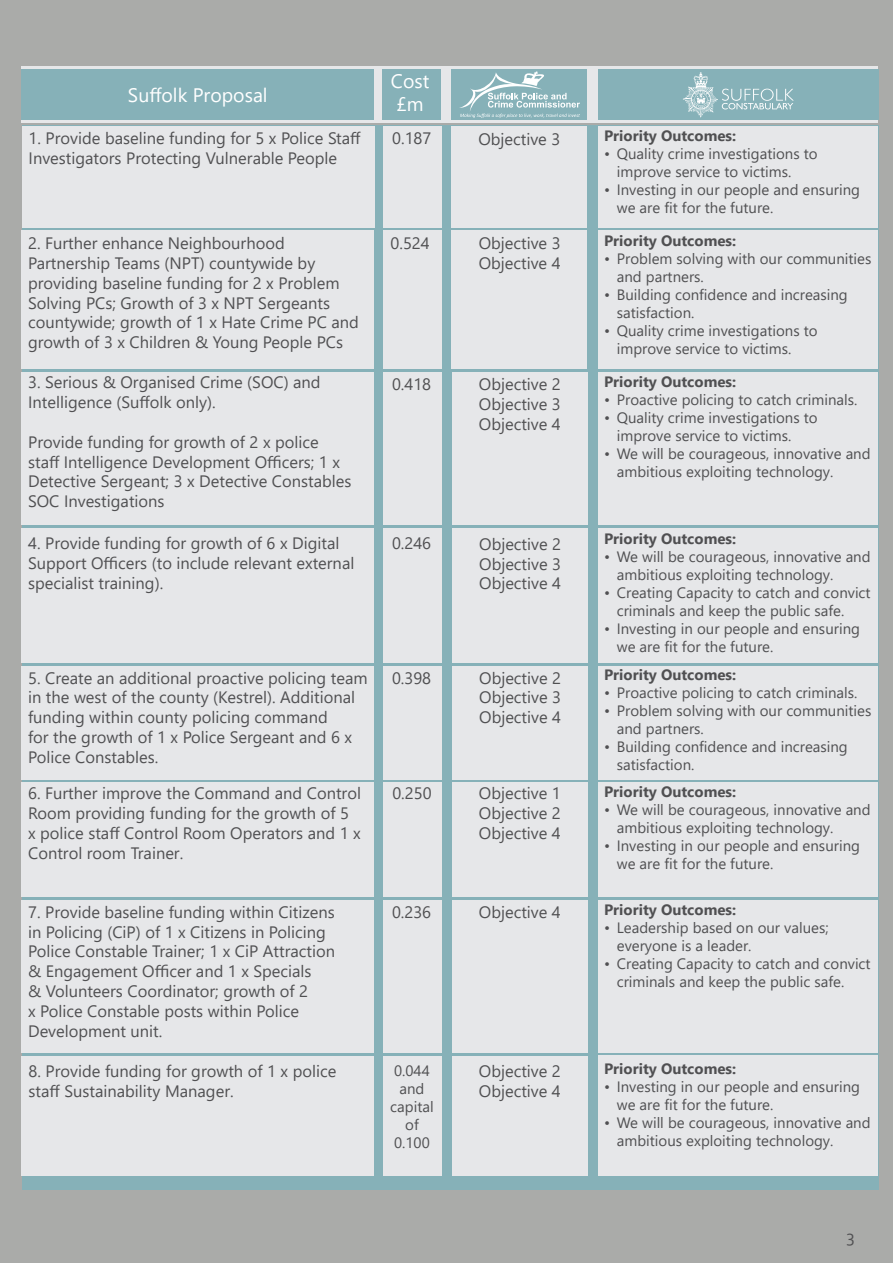
<style>
.page{position:relative;width:893px;height:1263px;background:#aaaba9}
.page>*{position:absolute;margin:0;border:0;box-sizing:border-box;transform-origin:0 0}
.t1{font:19.5px "Segoe UI";color:#fff}
.t2{font:18px "Corbel";color:#505052}
.t3{font:16.5px/19.8px "Segoe UI";color:#505052}
.t4{font:15px/18px "Segoe UI";color:#505052}
.t5{font:700 15px "Segoe UI";color:#505052}
</style>
<div class="page">
<div style="left:22px;top:125px;width:856px;height:1064px;background:#86b1b8"></div>
<svg style="left:22px;top:67px;width:856px;height:56px;background:#dae0e2"></svg>
<div style="left:22px;top:70px;width:352px;height:50px;background:#86b1b8"></div>
<div style="left:383px;top:69px;width:58px;height:51px;background:#86b1b8"></div>
<div style="left:451px;top:70px;width:136px;height:50px;background:#86b1b8"></div>
<div style="left:598px;top:70px;width:280px;height:50px;background:#86b1b8"></div>
<div style="left:22px;top:126px;width:352px;height:102px;background:#e6e7e9"></div>
<div style="left:383px;top:126px;width:58px;height:102px;background:#e6e7e9"></div>
<div style="left:452px;top:126px;width:135px;height:102px;background:#e6e7e9"></div>
<div style="left:598px;top:126px;width:280px;height:102px;background:#e6e7e9"></div>
<div style="left:22px;top:231px;width:352px;height:138px;background:#e6e7e9"></div>
<div style="left:383px;top:231px;width:58px;height:138px;background:#e6e7e9"></div>
<div style="left:22px;top:372px;width:352px;height:153px;background:#e6e7e9"></div>
<div style="left:22px;top:528px;width:352px;height:135px;background:#e6e7e9"></div>
<div style="left:383px;top:372px;width:58px;height:153px;background:#e6e7e9"></div>
<div style="left:383px;top:528px;width:58px;height:135px;background:#e6e7e9"></div>
<div style="left:383px;top:666px;width:58px;height:113px;background:#e6e7e9"></div>
<div style="left:383px;top:782px;width:58px;height:115px;background:#e6e7e9"></div>
<div style="left:383px;top:900px;width:58px;height:153px;background:#e6e7e9"></div>
<div style="left:383px;top:1056px;width:58px;height:120px;background:#e6e7e9"></div>
<div style="left:22px;top:666px;width:352px;height:113px;background:#e6e7e9"></div>
<div style="left:22px;top:782px;width:352px;height:115px;background:#e6e7e9"></div>
<div style="left:22px;top:900px;width:352px;height:153px;background:#e6e7e9"></div>
<div style="left:22px;top:1056px;width:352px;height:120px;background:#e6e7e9"></div>
<div style="left:598px;top:231px;width:280px;height:138px;background:#e6e7e9"></div>
<div style="left:598px;top:372px;width:280px;height:153px;background:#e6e7e9"></div>
<div style="left:598px;top:528px;width:280px;height:135px;background:#e6e7e9"></div>
<div style="left:598px;top:666px;width:280px;height:113px;background:#e6e7e9"></div>
<div style="left:598px;top:782px;width:280px;height:115px;background:#e6e7e9"></div>
<div style="left:598px;top:900px;width:280px;height:153px;background:#e6e7e9"></div>
<div style="left:598px;top:1056px;width:280px;height:120px;background:#e6e7e9"></div>
<div style="left:452px;top:231px;width:135px;height:138px;background:#e6e7e9"></div>
<div style="left:452px;top:372px;width:135px;height:153px;background:#e6e7e9"></div>
<div style="left:452px;top:528px;width:135px;height:135px;background:#e6e7e9"></div>
<div style="left:452px;top:666px;width:135px;height:113px;background:#e6e7e9"></div>
<div style="left:452px;top:782px;width:135px;height:115px;background:#e6e7e9"></div>
<div style="left:452px;top:900px;width:135px;height:153px;background:#e6e7e9"></div>
<div style="left:452px;top:1056px;width:135px;height:120px;background:#e6e7e9"></div>
<svg style="left:683px;top:72px;width:111px;height:46px"></svg>
<svg style="left:459px;top:71px;width:121px;height:47px"></svg>
<p class="t1" style="left:128px;top:77px;width:141px">Suffolk Proposal</p>
<p class="t1" style="left:391px;top:63px;width:40px">Cost</p>
<p class="t1" style="left:396px;top:86px;width:29px">£m</p>
<p class="t3" style="left:29px;top:127px;width:334px">1. Provide baseline funding for 5 x Police Staff<br>Investigators Protecting Vulnerable People</p>
<p class="t3" style="left:392px;top:127px;width:41px">0.187</p>
<p class="t3" style="left:28px;top:232px;width:332px">2. Further enhance Neighbourhood Partnership Teams (NPT) countywide by providing baseline funding for 2 x Problem Solving PCs; Growth of 3 x NPT Sergeants countywide; growth of 1 x Hate Crime PC and growth of 3 x Children &amp; Young People PCs</p>
<p class="t3" style="left:391px;top:232px;width:41px">0.524</p>
<p class="t3" style="left:28px;top:371px;width:294px">3. Serious &amp; Organised Crime (SOC) and<br>Intelligence (Suffolk only).</p>
<p class="t3" style="left:28px;top:430px;width:325px">Provide funding for growth of 2 x police staff Intelligence Development Officers; 1 x Detective Sergeant; 3 x Detective Constables SOC Investigations</p>
<p class="t3" style="left:28px;top:532px;width:328px">4. Provide funding for growth of 6 x Digital<br>Support Officers (to include relevant external specialist training).</p>
<p class="t3" style="left:392px;top:373px;width:41px">0.418</p>
<p class="t3" style="left:392px;top:532px;width:41px">0.246</p>
<p class="t3" style="left:28px;top:666px;width:341px">5. Create an additional proactive policing team in the west of the county (Kestrel). Additional funding within county policing command<br>for the growth of 1 x Police Sergeant and 6 x Police Constables.</p>
<p class="t3" style="left:392px;top:666px;width:41px">0.398</p>
<p class="t3" style="left:28px;top:782px;width:334px">6. Further improve the Command and Control Room providing funding for the growth of 5<br>x police staff Control Room Operators and 1 x Control room Trainer.</p>
<p class="t3" style="left:392px;top:782px;width:41px">0.250</p>
<p class="t3" style="left:28px;top:900px;width:308px">7. Provide baseline funding within Citizens in Policing (CiP) of 1 x Citizens in Policing Police Constable Trainer; 1 x CiP Attraction &amp; Engagement Officer and 1 x Specials<br>&amp; Volunteers Coordinator; growth of 2<br>x Police Constable posts within Police Development unit.</p>
<p class="t3" style="left:392px;top:900px;width:41px">0.236</p>
<p class="t3" style="left:29px;top:1060px;width:309px">8. Provide funding for growth of 1 x police staff Sustainability Manager.</p>
<p class="t4" style="left:390px;top:1060px;width:45px;text-align:center">0.044 and capital of<br>0.100</p>
<p class="t3" style="left:478px;top:128px;width:83px">Objective 3</p>
<p class="t3" style="left:479px;top:232px;width:83px">Objective 3</p>
<p class="t3" style="left:479px;top:252px;width:83px">Objective 4</p>
<p class="t3" style="left:479px;top:373px;width:83px">Objective 2</p>
<p class="t3" style="left:479px;top:393px;width:83px">Objective 3</p>
<p class="t3" style="left:479px;top:413px;width:83px">Objective 4</p>
<p class="t3" style="left:479px;top:532px;width:83px">Objective 2</p>
<p class="t3" style="left:479px;top:552px;width:83px">Objective 3</p>
<p class="t3" style="left:479px;top:572px;width:83px">Objective 4</p>
<p class="t3" style="left:479px;top:666px;width:83px">Objective 2</p>
<p class="t3" style="left:479px;top:686px;width:83px">Objective 3</p>
<p class="t3" style="left:479px;top:706px;width:83px">Objective 4</p>
<p class="t3" style="left:479px;top:782px;width:83px">Objective 1</p>
<p class="t3" style="left:479px;top:802px;width:83px">Objective 2</p>
<p class="t3" style="left:479px;top:822px;width:83px">Objective 4</p>
<p class="t3" style="left:479px;top:900px;width:83px">Objective 4</p>
<p class="t3" style="left:479px;top:1060px;width:83px">Objective 2</p>
<p class="t3" style="left:479px;top:1080px;width:83px">Objective 4</p>
<p class="t5" style="left:604px;top:122px;width:134px">Priority Outcomes:</p>
<p class="t4" style="left:617px;top:144px;width:202px;text-indent:-13px">• Quality crime investigations to improve service to victims.</p>
<p class="t4" style="left:617px;top:180px;width:245px;text-indent:-13px">• Investing in our people and ensuring we are fit for the future.</p>
<p class="t5" style="left:604px;top:227px;width:134px">Priority Outcomes:</p>
<p class="t4" style="left:617px;top:249px;width:256px;text-indent:-13px">• Problem solving with our communities and partners.</p>
<p class="t4" style="left:617px;top:285px;width:232px;text-indent:-13px">• Building confidence and increasing satisfaction.</p>
<p class="t4" style="left:617px;top:321px;width:202px;text-indent:-13px">• Quality crime investigations to improve service to victims.</p>
<p class="t5" style="left:604px;top:368px;width:134px">Priority Outcomes:</p>
<p class="t4" style="left:604px;top:390px;width:255px">• Proactive policing to catch criminals.</p>
<p class="t4" style="left:617px;top:408px;width:202px;text-indent:-13px">• Quality crime investigations to improve service to victims.</p>
<p class="t4" style="left:617px;top:444px;width:255px;text-indent:-13px">• We will be courageous, innovative and ambitious exploiting technology.</p>
<p class="t5" style="left:604px;top:525px;width:134px">Priority Outcomes:</p>
<p class="t4" style="left:617px;top:547px;width:255px;text-indent:-13px">• We will be courageous, innovative and ambitious exploiting technology.</p>
<p class="t4" style="left:617px;top:583px;width:255px;text-indent:-13px">• Creating Capacity to catch and convict criminals and keep the public safe.</p>
<p class="t4" style="left:617px;top:619px;width:245px;text-indent:-13px">• Investing in our people and ensuring we are fit for the future.</p>
<p class="t5" style="left:604px;top:661px;width:134px">Priority Outcomes:</p>
<p class="t4" style="left:604px;top:683px;width:255px">• Proactive policing to catch criminals.</p>
<p class="t4" style="left:617px;top:701px;width:256px;text-indent:-13px">• Problem solving with our communities and partners.</p>
<p class="t4" style="left:617px;top:737px;width:232px;text-indent:-13px">• Building confidence and increasing satisfaction.</p>
<p class="t5" style="left:604px;top:778px;width:134px">Priority Outcomes:</p>
<p class="t4" style="left:617px;top:800px;width:255px;text-indent:-13px">• We will be courageous, innovative and ambitious exploiting technology.</p>
<p class="t4" style="left:617px;top:836px;width:245px;text-indent:-13px">• Investing in our people and ensuring we are fit for the future.</p>
<p class="t5" style="left:604px;top:895px;width:134px">Priority Outcomes:</p>
<p class="t4" style="left:617px;top:917px;width:213px;text-indent:-13px">• Leadership based on our values; everyone is a leader.</p>
<p class="t4" style="left:617px;top:953px;width:255px;text-indent:-13px">• Creating Capacity to catch and convict criminals and keep the public safe.</p>
<p class="t5" style="left:604px;top:1055px;width:134px">Priority Outcomes:</p>
<p class="t4" style="left:617px;top:1077px;width:245px;text-indent:-13px">• Investing in our people and ensuring we are fit for the future.</p>
<p class="t4" style="left:617px;top:1113px;width:255px;text-indent:-13px">• We will be courageous, innovative and ambitious exploiting technology.</p>
<p class="t2" style="left:846px;top:1225px;width:10px">3</p>
</div>
